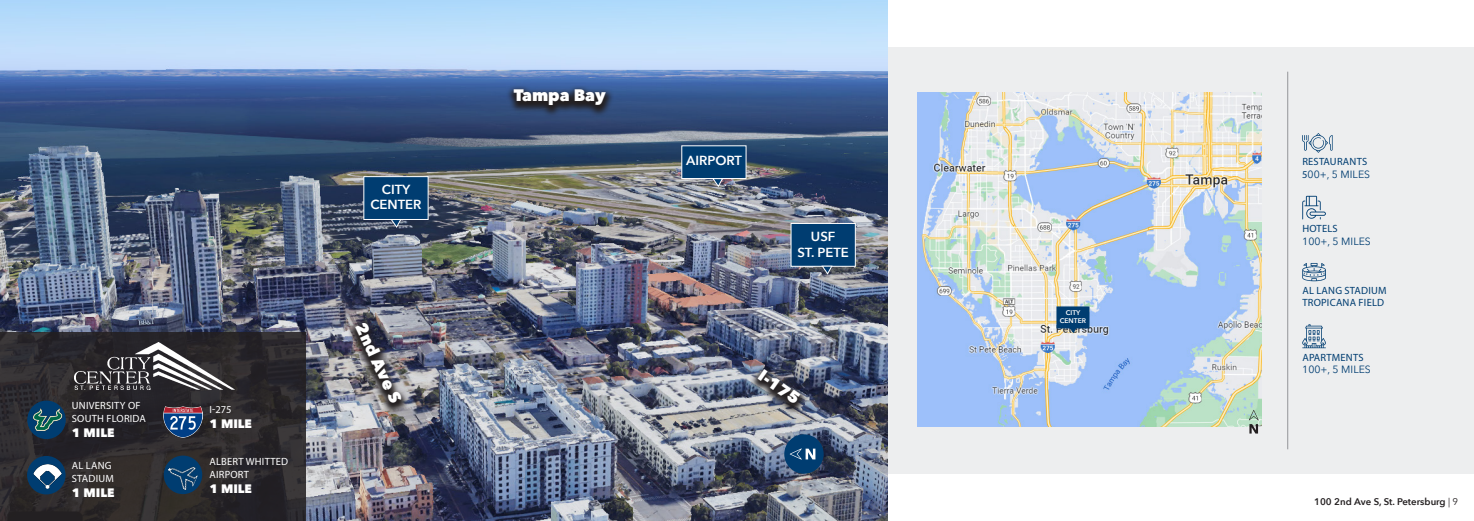
<style>
.page{position:relative;width:1474px;height:521px;background:#fff}
.page>*{position:absolute;margin:0;border:0;box-sizing:border-box;transform-origin:0 0}
.t1{font:800 16.62px "Avenir Next";color:#fff}
.t2{font:600 13.12px "Avenir Next";color:#fff}
.t3{font:800 12.25px "Avenir Next";color:#fff}
.t4{font:10.5px/12.6px "Myriad Pro";letter-spacing:.02em;color:#fff}
.t5{font:10.5px/12.6px "Myriad Pro";letter-spacing:.02em;color:#003d71}
.t6{font:10.5px/12.6px "Avenir Next";color:#003d71}
.t7{font:600 9.62px "Avenir Next";color:#231f20}
.t8{font:600 6.74px "Avenir Next";color:#fff}
.s1{font-family:"Avenir Next"}
.s2{font-family:"Myriad Pro"}
.s3{font-weight:400}
</style>
<div class="page">
<div style="left:737px;top:47px;width:736px;height:427px;background:#edeeef"></div>
<hr style="left:1287px;top:72px;width:1px;height:377px;background:#939598">
<img style="left:0;top:0;width:887px;height:521px">
<img style="left:917px;top:93px;width:344px;height:334px">
<svg style="left:0;top:333px;width:306px;height:188px;background:#2b282b"></svg>
<div style="left:27px;top:400px;width:39px;height:39px;background:#003d71;border-radius:50%"></div>
<img style="left:25px;top:407px;width:41px;height:24px">
<svg style="left:164px;top:455px;width:38px;height:39px"></svg>
<img style="left:163px;top:455px;width:38px;height:38px">
<div style="left:27px;top:456px;width:39px;height:38px;background:#003d71;border-radius:50%"></div>
<img style="left:33px;top:464px;width:29px;height:25px">
<img style="left:164px;top:407px;width:38px;height:30px">
<svg style="left:363px;top:176px;width:66px;height:52px;background:#1c4d79"></svg>
<svg style="left:749px;top:365px;width:59px;height:50px;background:#636671"></svg>
<img style="left:347px;top:319px;width:62px;height:96px">
<svg style="left:505px;top:85px;width:109px;height:33px;background:#2d3d5c"></svg>
<svg style="left:790px;top:223px;width:66px;height:52px;background:#1e4e78"></svg>
<svg style="left:681px;top:145px;width:66px;height:42px;background:#2a5780"></svg>
<svg style="left:1056px;top:306px;width:33px;height:27px"></svg>
<img style="left:74px;top:343px;width:161px;height:46px">
<svg style="left:1302px;top:133px;width:30px;height:20px"></svg>
<svg style="left:1302px;top:196px;width:23px;height:23px"></svg>
<svg style="left:1302px;top:263px;width:23px;height:18px"></svg>
<svg style="left:1302px;top:324px;width:23px;height:24px"></svg>
<div style="left:784px;top:434px;width:39px;height:40px;background:#003d71;border-radius:50%"></div>
<svg style="left:789px;top:448px;width:26px;height:12px"></svg>
<svg style="left:1248px;top:410px;width:10px;height:23px"></svg>
<p class="t4" style="left:72px;top:399px;width:70px">UNIVERSITY OF</p>
<p class="t4" style="left:72px;top:412px;width:76px">SOUTH FLORIDA</p>
<p class="t3" style="left:72px;top:425px;width:44px">1 MILE</p>
<p class="t4" style="left:72px;top:459px;width:44px">AL LANG<br>STADIUM</p>
<p class="t3" style="left:72px;top:485px;width:44px">1 MILE</p>
<p class="t4" style="left:209px;top:403px;width:24px">I-275</p>
<p class="t3" style="left:209px;top:416px;width:44px">1 MILE</p>
<p class="t4" style="left:209px;top:455px;width:80px">ALBERT WHITTED</p>
<p class="t4" style="left:209px;top:468px;width:41px">AIRPORT</p>
<p class="t3" style="left:209px;top:481px;width:44px">1 MILE</p>
<p class="t2" style="left:382px;top:178px;width:30px">CITY</p>
<p class="t2" style="left:370px;top:194px;width:53px">CENTER</p>
<p class="t1" style="left:369px;top:319px;width:88px;rotate:65deg">2nd Ave S</p>
<p class="t1" style="left:514px;top:85px;width:93px">Tampa Bay</p>
<p class="t2" style="left:686px;top:149px;width:57px">AIRPORT</p>
<p class="t2" style="left:811px;top:225px;width:26px">USF</p>
<p class="t2" style="left:797px;top:241px;width:53px">ST. PETE</p>
<p class="t1" style="left:766px;top:365px;width:48px;rotate:35deg">I-175</p>
<p class="t8" style="left:1065px;top:307px;width:16px">CITY</p>
<p class="t8" style="left:1059px;top:315px;width:28px">CENTER</p>
<p class="t5" style="left:1302px;top:155px;width:69px">RESTAURANTS<br>5<span class="s1">00+, 5 MILES</span></p>
<p class="t6" style="left:1302px;top:222px;width:70px"><span class="s2">HOTELS<br></span>100+, 5 MILES</p>
<p class="t5" style="left:1302px;top:284px;width:86px">AL LANG STADIUM<br>TROPICANA FIELD</p>
<p class="t6" style="left:1302px;top:350px;width:70px"><span class="s2">APARTMENTS<br></span>100+, 5 MILES</p>
<p class="t7" style="left:1314px;top:494px;width:145px">100 2nd Ave S, St. Petersburg <span class="s3">| 9</span></p>
</div>
